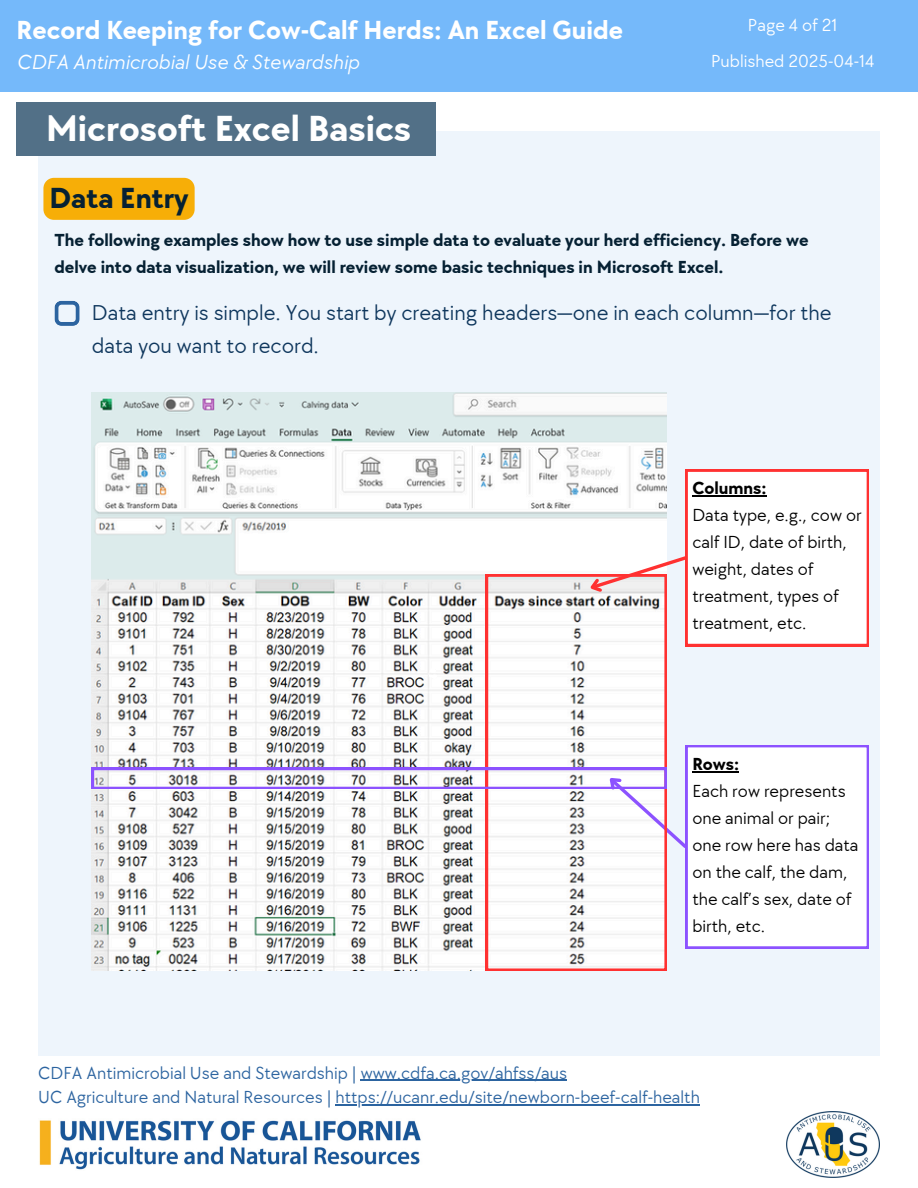
<style>
.page{position:relative;width:918px;height:1188px;background:#fff}
.page>*{position:absolute;margin:0;border:0;box-sizing:border-box;transform-origin:0 0}
.t1{font:700 37.5px "TT Chocolates";color:#fff}
.t2{font:700 30px "TT Chocolates";color:#062133}
.t3{font:700 27px "TT Chocolates";color:#fff}
.t4{font:22.2px/32.7px "TT Chocolates";color:#0f375d}
.t5{font:italic 21px "TT Chocolates";color:#fff}
.t6{font:18px/27px "TT Chocolates";color:#000}
.t7{font:700 18px/27px "TT Chocolates";color:#062133}
.t8{font:18px "TT Chocolates";color:#2c64a0}
.t9{font:18px "TT Chocolates";color:#fff}
.t10{font:700 18px "TT Chocolates";color:#000}
</style>
<div class="page">
<div style="left:38px;top:131px;width:842px;height:924px;background:#eef5fc"></div>
<div style="left:17px;top:103px;width:419px;height:53px;background:#527087"></div>
<svg style="left:54px;top:301px;width:25px;height:24px"></svg>
<img style="left:92px;top:392px;width:575px;height:579px">
<svg style="left:584px;top:470px;width:285px;height:176px"></svg>
<hr style="left:692px;top:496px;width:75px;height:1px;background:#000">
<svg style="left:486px;top:575px;width:181px;height:396px"></svg>
<div style="left:43px;top:178px;width:152px;height:42px;background:#f7ae07"></div>
<svg style="left:92px;top:745px;width:777px;height:204px"></svg>
<div style="left:0;top:0;width:918px;height:92px;background:#75b9fa"></div>
<svg style="left:423px;top:668px;width:14px;height:11px"></svg>
<img style="left:786px;top:1111px;width:94px;height:67px">
<img style="left:39px;top:1120px;width:382px;height:50px">
<hr style="left:361px;top:1080px;width:206px;height:1px;background:#2c64a0">
<hr style="left:335px;top:1104px;width:365px;height:1px;background:#2c64a0">
<h3 class="t3" style="left:17px;top:14px;width:608px">Record Keeping for Cow-Calf Herds: An Excel Guide</h3>
<p class="t5" style="left:17px;top:50px;width:344px">CDFA Antimicrobial Use &amp; Stewardship</p>
<p class="t1" style="left:46px;top:107px;width:367px">Microsoft Excel Basics</p>
<p class="t9" style="left:748px;top:14px;width:91px">Page 4 of 21</p>
<p class="t9" style="left:711px;top:50px;width:165px">Published 2025-04-14</p>
<h4 class="t2" style="left:49px;top:181px;width:141px">Data Entry</h4>
<p class="t7" style="left:54px;top:227px;width:756px">The following examples show how to use simple data to evaluate your herd efficiency. Before we delve into data visualization, we will review some basic techniques in Microsoft Excel.</p>
<h2 class="t4" style="left:92px;top:297px;width:741px">Data entry is simple. You start by creating headers—one in each column—for the data you want to record.</h2>
<p class="t10" style="left:692px;top:478px;width:76px">Columns:</p>
<h2 class="t6" style="left:692px;top:502px;width:171px">Data type, e.g., cow or calf ID, date of birth, weight, dates of treatment, types of treatment, etc.</h2>
<h3 class="t10" style="left:692px;top:754px;width:48px">Rows:</h3>
<h1 class="t6" style="left:692px;top:778px;width:168px">Each row represents one animal or pair; one row here has data on the calf, the dam, the calf’s sex, date of birth, etc.</h1>
<p class="t8" style="left:38px;top:1062px;width:530px">CDFA Antimicrobial Use and Stewardship | www.cdfa.ca.gov/ahfss/aus</p>
<p class="t8" style="left:38px;top:1087px;width:663px">UC Agriculture and Natural Resources | https://ucanr.edu/site/newborn-beef-calf-health</p>
</div>
